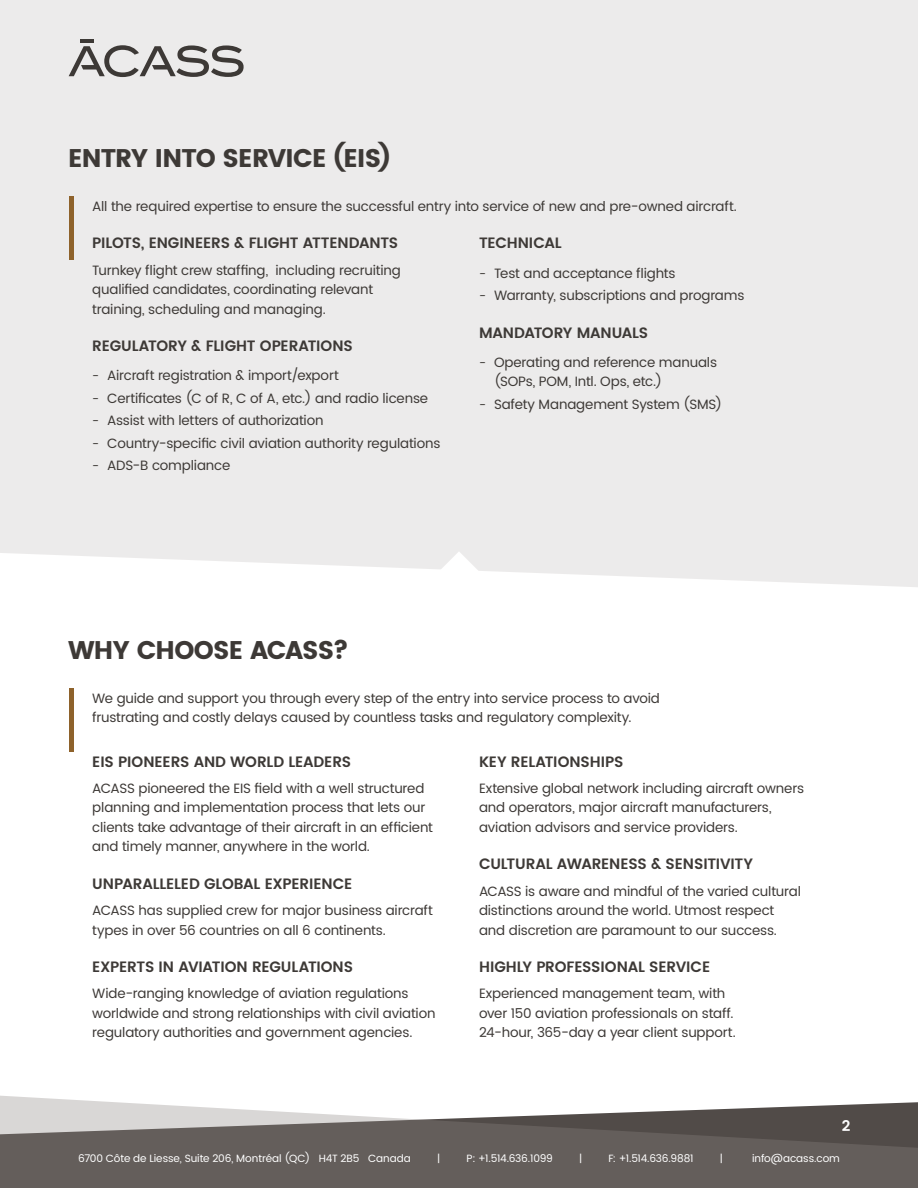
<style>
.page{position:relative;width:918px;height:1188px;background:#fff}
.page>*{position:absolute;margin:0;border:0;box-sizing:border-box;transform-origin:0 0}
.t1{font:700 25.5px "Poppins";letter-spacing:-.03em;color:#3d3936}
.t2{font:600 15px "Poppins";letter-spacing:-.01em;color:#3d3936}
.t3{font:600 15px "Poppins";color:#fff}
.t4{font:13.5px/19.5px "Poppins";letter-spacing:-.01em;color:#3d3936}
.t5{font:10.5px "Poppins";letter-spacing:-.01em;color:#fff}
.s1{font-size:12px}
</style>
<div class="page">
<div style="left:0;top:0;width:918px;height:587px;background:#ecebeb"></div>
<svg style="left:410px;top:551px;width:98px;height:36px"></svg>
<svg style="left:0;top:1096px;width:918px;height:92px;background:#837e7c"></svg>
<hr style="left:70px;top:196px;width:4px;height:64px;background:#8e622b">
<hr style="left:70px;top:688px;width:4px;height:64px;background:#8e622b">
<svg style="left:69px;top:45px;width:175px;height:32px;background:#aeacaa"></svg>
<hr style="left:80px;top:39px;width:14px;height:3px;background:#3d3936">
<h1 class="t1" style="left:68px;top:143px;width:324px">ENTRY INTO SERVICE (EIS)</h1>
<p class="t4" style="left:92px;top:197px;width:646px">All the required expertise to ensure the successful entry into service of new and pre-owned aircraft.</p>
<p class="t2" style="left:92px;top:232px;width:307px">PILOTS, ENGINEERS &amp; FLIGHT ATTENDANTS</p>
<p class="t4" style="left:92px;top:261px;width:310px">Turnkey flight crew staffing, including recruiting qualified candidates, coordinating relevant training, scheduling and managing.</p>
<p class="t2" style="left:92px;top:335px;width:262px">REGULATORY &amp; FLIGHT OPERATIONS</p>
<p class="t4" style="left:92px;top:366px;width:248px"><span class="s1">-</span> Aircraft registration &amp; import/export</p>
<p class="t4" style="left:92px;top:389px;width:337px"><span class="s1">-</span> Certificates (C of R, C of A, etc.) and radio license</p>
<p class="t4" style="left:92px;top:411px;width:233px"><span class="s1">-</span> Assist with letters of authorization</p>
<p class="t4" style="left:92px;top:434px;width:350px"><span class="s1">-</span> Country-specific civil aviation authority regulations</p>
<p class="t4" style="left:92px;top:456px;width:140px"><span class="s1">-</span> ADS-B compliance</p>
<p class="t2" style="left:479px;top:232px;width:84px">TECHNICAL</p>
<p class="t4" style="left:479px;top:264px;width:198px"><span class="s1">-</span> Test and acceptance flights</p>
<p class="t4" style="left:479px;top:286px;width:267px"><span class="s1">-</span> Warranty, subscriptions and programs</p>
<p class="t2" style="left:479px;top:321px;width:171px">MANDATORY MANUALS</p>
<p class="t4" style="left:494px;top:353px;width:225px;text-indent:-15px"><span class="s1">-</span> Operating and reference manuals (SOPs, POM, Intl. Ops, etc.)</p>
<p class="t4" style="left:479px;top:395px;width:245px"><span class="s1">-</span> Safety Management System (SMS)</p>
<h1 class="t1" style="left:68px;top:635px;width:283px">WHY CHOOSE ACASS?</h1>
<p class="t4" style="left:92px;top:689px;width:569px">We guide and support you through every step of the entry into service process to avoid frustrating and costly delays caused by countless tasks and regulatory complexity.</p>
<p class="t2" style="left:92px;top:750px;width:260px">EIS PIONEERS AND WORLD LEADERS</p>
<p class="t4" style="left:92px;top:779px;width:342px">ACASS pioneered the EIS field with a well structured planning and implementation process that lets our clients take advantage of their aircraft in an efficient and timely manner, anywhere in the world.</p>
<p class="t2" style="left:92px;top:872px;width:262px">UNPARALLELED GLOBAL EXPERIENCE</p>
<p class="t4" style="left:92px;top:901px;width:342px">ACASS has supplied crew for major business aircraft types in over 56 countries on all 6 continents.</p>
<p class="t2" style="left:92px;top:956px;width:262px">EXPERTS IN AVIATION REGULATIONS</p>
<p class="t4" style="left:92px;top:984px;width:345px">Wide-ranging knowledge of aviation regulations worldwide and strong relationships with civil aviation regulatory authorities and government agencies.</p>
<p class="t2" style="left:479px;top:750px;width:146px">KEY RELATIONSHIPS</p>
<p class="t4" style="left:479px;top:779px;width:327px">Extensive global network including aircraft owners and operators, major aircraft manufacturers, aviation advisors and service providers.</p>
<p class="t2" style="left:479px;top:853px;width:276px">CULTURAL AWARENESS &amp; SENSITIVITY</p>
<p class="t4" style="left:479px;top:882px;width:323px">ACASS is aware and mindful of the varied cultural distinctions around the world. Utmost respect and discretion are paramount to our success.</p>
<p class="t2" style="left:479px;top:956px;width:233px">HIGHLY PROFESSIONAL SERVICE</p>
<p class="t4" style="left:479px;top:984px;width:258px">Experienced management team, with over 150 aviation professionals on staff.<br>24-hour, 365-day a year client support.</p>
<p class="t3" style="left:842px;top:1114px;width:10px">2</p>
<p class="t5" style="left:78px;top:1151px;width:334px">6700 Côte de Liesse, Suite 206, Montréal (QC) H4T 2B5 Canada</p>
<p class="t5" style="left:437px;top:1151px;width:5px">|</p>
<p class="t5" style="left:466px;top:1151px;width:88px">P: +1.514.636.1099</p>
<p class="t5" style="left:579px;top:1151px;width:5px">|</p>
<p class="t5" style="left:609px;top:1151px;width:86px">F: +1.514.636.9881</p>
<p class="t5" style="left:720px;top:1151px;width:5px">|</p>
<p class="t5" style="left:752px;top:1151px;width:89px">info@acass.com</p>
</div>
